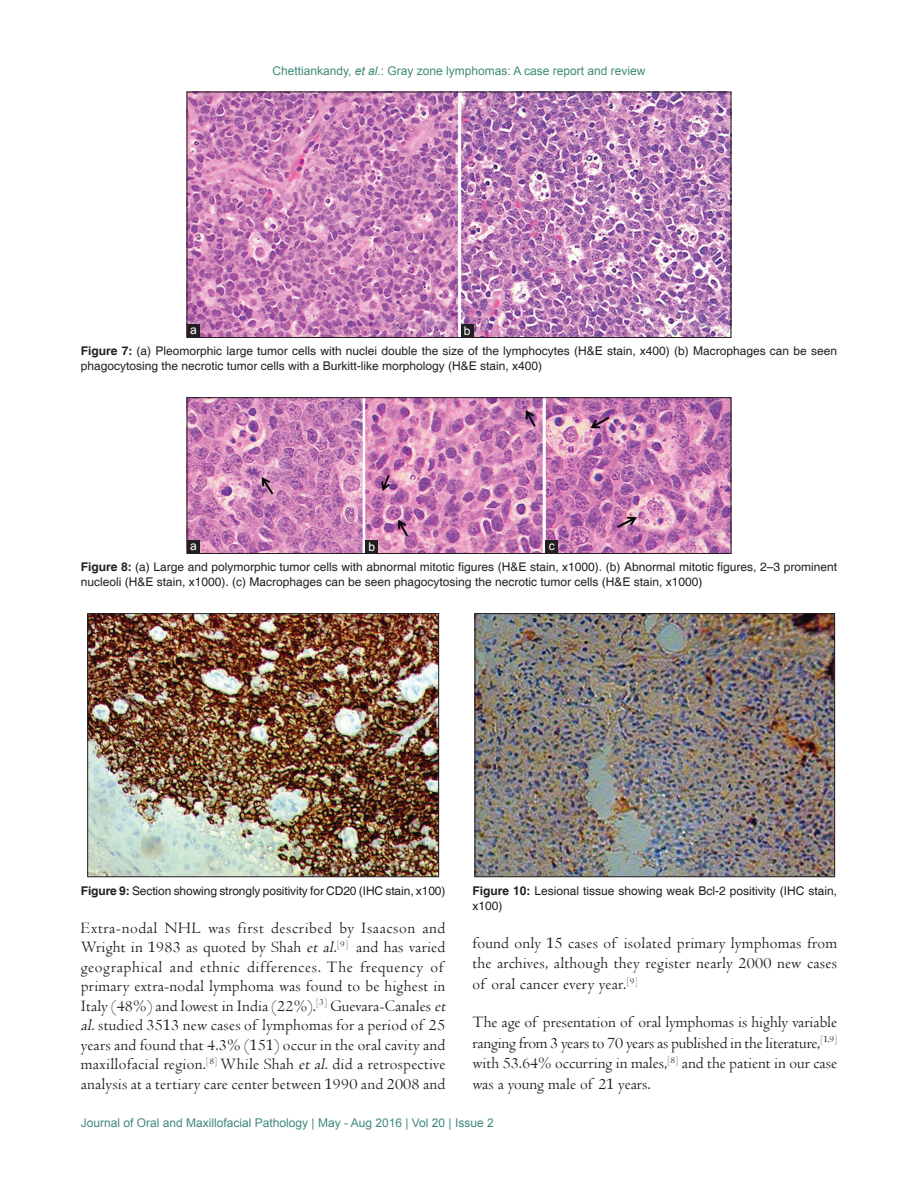
<style>
.page{position:relative;width:918px;height:1188px;background:#fff}
.page>*{position:absolute;margin:0;border:0;box-sizing:border-box;transform-origin:0 0}
.TX{font:16.5px/19.5px "Centaur";letter-spacing:.015em;color:#231f20;text-align:justify}
.FGC{font:12px/15px "Helvetica";color:#231f20}
.t1{font:12px "Arial";color:#3f897a}
.LABEL{font:12px "Arial";color:#fff}
.s1{font-style:italic}
.s2{font-weight:700}
.s3{font-family:"Book Antiqua";font-size:15.3px}
</style>
<div class="page">
<img style="left:89px;top:615px;width:348px;height:260px">
<div style="left:87px;top:613px;width:352px;height:264px;border:1px solid #231f20"></div>
<img style="left:477px;top:615px;width:356px;height:260px">
<div style="left:475px;top:613px;width:360px;height:264px;border:1px solid #231f20"></div>
<img style="left:189px;top:94px;width:540px;height:242px">
<div style="left:187px;top:92px;width:544px;height:246px;border:1px solid #231f20"></div>
<div style="left:461px;top:325px;width:13px;height:12px;background:#231f20"></div>
<div style="left:187px;top:325px;width:13px;height:12px;background:#231f20"></div>
<img style="left:189px;top:399px;width:540px;height:153px">
<div style="left:187px;top:397px;width:544px;height:157px;border:1px solid #231f20"></div>
<div style="left:545px;top:541px;width:13px;height:12px;background:#231f20"></div>
<div style="left:365px;top:541px;width:13px;height:12px;background:#231f20"></div>
<div style="left:187px;top:541px;width:13px;height:12px;background:#231f20"></div>
<p class="t1" style="left:272px;top:63px;width:375px">Chettiankandy, <span class="s1">et al</span>.: Gray zone lymphomas: A case report and review</p>
<p class="LABEL" style="left:190px;top:322px;width:8px">a</p>
<p class="LABEL" style="left:464px;top:323px;width:8px">b</p>
<p class="FGC" style="left:81px;top:344px;width:758px"><span class="s2">Figure 7:</span> (a) Pleomorphic large tumor cells with nuclei double the size of the lymphocytes (H&amp;E stain, x400) (b) Macrophages can be seen phagocytosing the necrotic tumor cells with a Burkitt-like morphology (H&amp;E stain, x400)</p>
<p class="LABEL" style="left:190px;top:538px;width:8px">a</p>
<p class="LABEL" style="left:368px;top:539px;width:8px">b</p>
<p class="LABEL" style="left:549px;top:538px;width:7px">c</p>
<p class="FGC" style="left:81px;top:560px;width:758px"><span class="s2">Figure 8:</span> (a) Large and polymorphic tumor cells with abnormal mitotic figures (H&amp;E stain, x1000). (b) Abnormal mitotic figures, 2–3 prominent nucleoli (H&amp;E stain, x1000). (c) Macrophages can be seen phagocytosing the necrotic tumor cells (H&amp;E stain, x1000)</p>
<p class="FGC" style="left:81px;top:883px;width:366px"><span class="s2">Figure 9:</span> Section showing strongly positivity for CD20 (IHC stain, x100)</p>
<p class="FGC" style="left:472px;top:883px;width:366px"><span class="s2">Figure 10:</span> Lesional tissue showing weak Bcl-2 positivity (IHC stain, x100)</p>
<p class="TX" style="left:81px;top:918px;width:370px;text-align:left">Extra‑nodal NHL was first described by Isaacson and Wright in <span class="s3">1</span>983 as quoted by Shah <span class="s1">et al.</span><sup>[9]</sup> and has varied geographical and ethnic differences. The frequency of primary extra‑nodal lymphoma was found to be highest in Italy (48%) and lowest in India (22%).<sup>[3]</sup> Guevara‑Canales <span class="s1">et al</span>. studied 35<span class="s3">1</span>3 new cases of lymphomas for a period of 25 years and found that 4.3% (<span class="s3">1</span>5<span class="s3">1</span>) occur in the oral cavity and maxillofacial region.<sup>[8]</sup> While Shah <span class="s1">et al</span>. did a retrospective analysis at a tertiary care center between <span class="s3">1</span>990 and 2008 and</p>
<p class="TX" style="left:472px;top:932px;width:366px;line-height:20.5px">found only <span class="s3">1</span>5 cases of isolated primary lymphomas from the archives, although they register nearly 2000 new cases of oral cancer every year.<sup>[9]</sup></p>
<p class="TX" style="left:472px;top:1011px;width:366px;line-height:20.5px">The age of presentation of oral lymphomas is highly variable ranging from 3 years to 70 years as published in the literature,<sup>[</sup><sup>1</sup><sup>,9] </sup>with 53.64% occurring in males,<sup>[8]</sup> and the patient in our case was a young male of 2<span class="s3">1</span> years.</p>
<p class="t1" style="left:81px;top:1115px;width:414px">Journal of Oral and Maxillofacial Pathology | May - Aug 2016 | Vol 20 | Issue 2</p>
</div>
